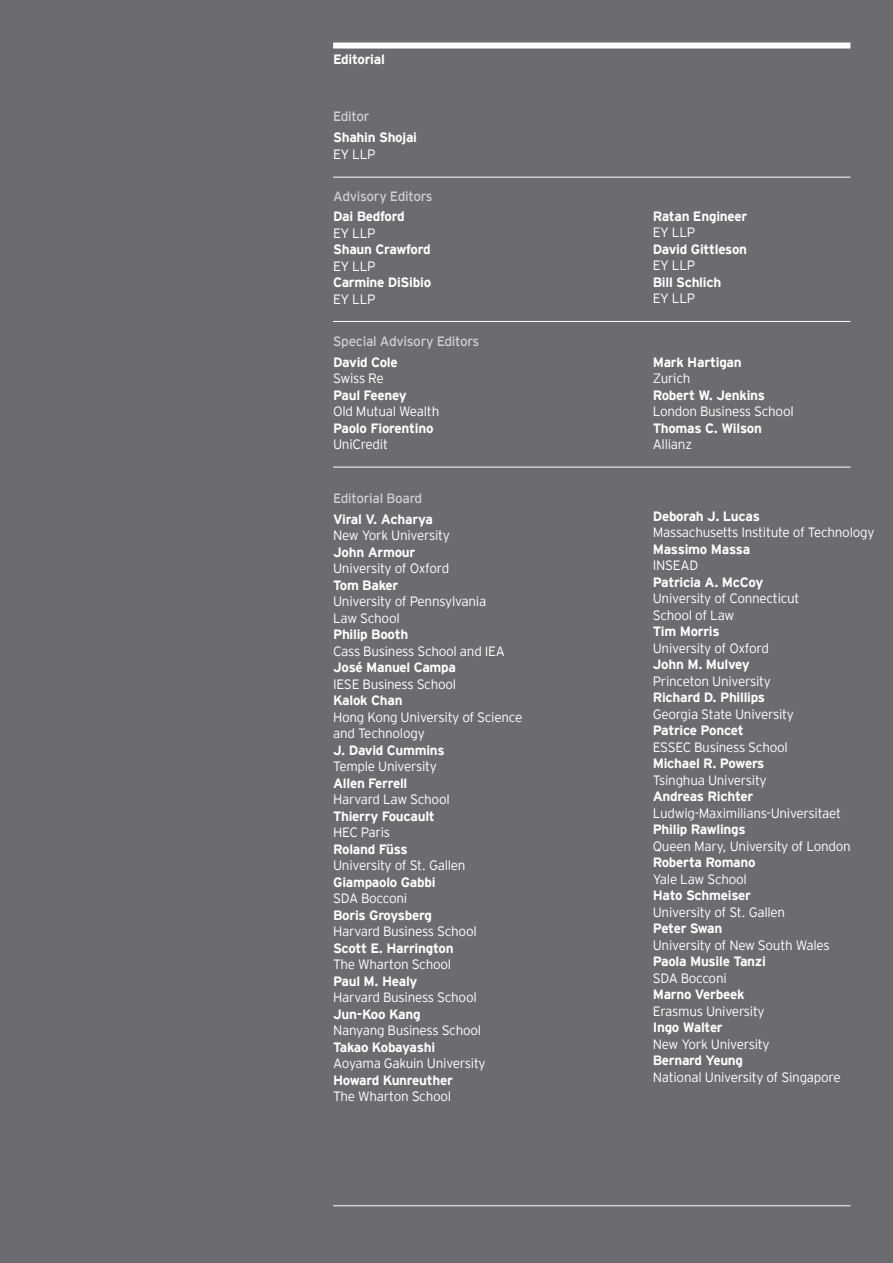
<style>
.page{position:relative;width:893px;height:1263px;background:#6c6b6f}
.page>*{position:absolute;margin:0;border:0;box-sizing:border-box;transform-origin:0 0}
.t1{font:300 13.5px/16.5px "EY Interstate";letter-spacing:-.02em;color:#fff}
.t2{font:700 13.5px "EY Interstate";letter-spacing:-.02em;color:#fff}
.t3{font:13.5px "EY Interstate";letter-spacing:-.02em;color:#d0d0d3}
.t4{font:700 13.5px "EY Interstate";letter-spacing:-.04em;color:#fff}
</style>
<div class="page">
<hr style="left:333px;top:1205px;width:517px;height:1px;background:#fff">
<div style="left:333px;top:43px;width:517px;height:6px;background:#fff"></div>
<hr style="left:333px;top:321px;width:517px;height:1px;background:#fff">
<hr style="left:333px;top:467px;width:517px;height:1px;background:#fff">
<hr style="left:333px;top:177px;width:517px;height:1px;background:#fff">
<p class="t2" style="left:333px;top:49px;width:53px">Editorial</p>
<p class="t3" style="left:333px;top:107px;width:38px">Editor</p>
<p class="t2" style="left:333px;top:128px;width:85px">Shahin Shojai</p>
<p class="t1" style="left:333px;top:145px;width:44px">EY LLP</p>
<p class="t3" style="left:333px;top:186px;width:101px">Advisory Editors</p>
<p class="t2" style="left:333px;top:207px;width:73px">Dai Bedford</p>
<p class="t1" style="left:333px;top:224px;width:44px">EY LLP</p>
<p class="t2" style="left:333px;top:240px;width:99px">Shaun Crawford</p>
<p class="t1" style="left:333px;top:257px;width:44px">EY LLP</p>
<p class="t2" style="left:333px;top:273px;width:100px">Carmine DiSibio</p>
<p class="t1" style="left:333px;top:290px;width:44px">EY LLP</p>
<p class="t3" style="left:333px;top:331px;width:148px">Special Advisory Editors</p>
<p class="t2" style="left:333px;top:352px;width:66px">David Cole</p>
<p class="t1" style="left:333px;top:369px;width:52px">Swiss Re</p>
<p class="t2" style="left:333px;top:385px;width:75px">Paul Feeney</p>
<p class="t1" style="left:333px;top:402px;width:108px">Old Mutual Wealth</p>
<p class="t2" style="left:333px;top:418px;width:102px">Paolo Fiorentino</p>
<p class="t1" style="left:333px;top:435px;width:56px">UniCredit</p>
<p class="t3" style="left:333px;top:489px;width:91px">Editorial Board</p>
<p class="t2" style="left:333px;top:509px;width:101px">Viral V. Acharya</p>
<p class="t1" style="left:333px;top:526px;width:118px">New York University</p>
<p class="t2" style="left:333px;top:542px;width:84px">John Armour</p>
<p class="t1" style="left:333px;top:559px;width:118px">University of Oxford</p>
<p class="t2" style="left:333px;top:575px;width:67px">Tom Baker</p>
<p class="t1" style="left:333px;top:592px;width:155px">University of Pennsylvania<br>Law School</p>
<p class="t2" style="left:333px;top:625px;width:77px">Philip Booth</p>
<p class="t1" style="left:333px;top:642px;width:173px">Cass Business School and IEA</p>
<p class="t2" style="left:333px;top:658px;width:124px">José Manuel Campa</p>
<p class="t1" style="left:333px;top:675px;width:125px">IESE Business School</p>
<p class="t2" style="left:333px;top:691px;width:71px">Kalok Chan</p>
<p class="t1" style="left:333px;top:708px;width:191px">Hong Kong University of Science and Technology</p>
<p class="t2" style="left:333px;top:740px;width:113px">J. David Cummins</p>
<p class="t1" style="left:333px;top:757px;width:105px">Temple University</p>
<p class="t2" style="left:333px;top:773px;width:76px">Allen Ferrell</p>
<p class="t1" style="left:333px;top:790px;width:118px">Harvard Law School</p>
<p class="t2" style="left:333px;top:806px;width:103px">Thierry Foucault</p>
<p class="t1" style="left:333px;top:823px;width:59px">HEC Paris</p>
<p class="t2" style="left:333px;top:839px;width:76px">Roland Füss</p>
<p class="t1" style="left:333px;top:856px;width:134px">University of St. Gallen</p>
<p class="t2" style="left:333px;top:872px;width:104px">Giampaolo Gabbi</p>
<p class="t1" style="left:333px;top:889px;width:76px">SDA Bocconi</p>
<p class="t2" style="left:333px;top:905px;width:101px">Boris Groysberg</p>
<p class="t1" style="left:333px;top:922px;width:145px">Harvard Business School</p>
<p class="t2" style="left:333px;top:938px;width:122px">Scott E. Harrington</p>
<p class="t1" style="left:333px;top:955px;width:120px">The Wharton School</p>
<p class="t2" style="left:333px;top:971px;width:86px">Paul M. Healy</p>
<p class="t1" style="left:333px;top:988px;width:145px">Harvard Business School</p>
<p class="t2" style="left:333px;top:1004px;width:89px">Jun-Koo Kang</p>
<p class="t1" style="left:333px;top:1021px;width:150px">Nanyang Business School</p>
<p class="t2" style="left:333px;top:1037px;width:104px">Takao Kobayashi</p>
<p class="t1" style="left:333px;top:1054px;width:154px">Aoyama Gakuin University</p>
<p class="t2" style="left:333px;top:1070px;width:121px">Howard Kunreuther</p>
<p class="t1" style="left:333px;top:1087px;width:120px">The Wharton School</p>
<p class="t2" style="left:653px;top:206px;width:96px">Ratan Engineer</p>
<p class="t1" style="left:653px;top:224px;width:44px">EY LLP</p>
<p class="t2" style="left:653px;top:239px;width:96px">David Gittleson</p>
<p class="t1" style="left:653px;top:257px;width:44px">EY LLP</p>
<p class="t2" style="left:653px;top:272px;width:70px">Bill Schlich</p>
<p class="t1" style="left:653px;top:290px;width:44px">EY LLP</p>
<p class="t2" style="left:653px;top:352px;width:91px">Mark Hartigan</p>
<p class="t1" style="left:653px;top:369px;width:39px">Zurich</p>
<p class="t2" style="left:653px;top:385px;width:114px">Robert W. Jenkins</p>
<p class="t1" style="left:653px;top:402px;width:143px">London Business School</p>
<p class="t2" style="left:653px;top:418px;width:111px">Thomas C. Wilson</p>
<p class="t1" style="left:653px;top:435px;width:41px">Allianz</p>
<p class="t2" style="left:653px;top:506px;width:109px">Deborah J. Lucas</p>
<p class="t1" style="left:653px;top:524px;width:223px">Massachusetts Institute of Technology</p>
<p class="t2" style="left:653px;top:539px;width:99px">Massimo Massa</p>
<p class="t1" style="left:653px;top:557px;width:47px">INSEAD</p>
<p class="t2" style="left:653px;top:572px;width:112px">Patricia A. McCoy</p>
<p class="t1" style="left:653px;top:590px;width:148px">University of Connecticut<br>School of Law</p>
<p class="t2" style="left:653px;top:622px;width:68px">Tim Morris</p>
<p class="t1" style="left:653px;top:639px;width:118px">University of Oxford</p>
<p class="t2" style="left:653px;top:655px;width:99px">John M. Mulvey</p>
<p class="t1" style="left:653px;top:672px;width:120px">Princeton University</p>
<p class="t2" style="left:653px;top:688px;width:114px">Richard D. Phillips</p>
<p class="t1" style="left:653px;top:705px;width:143px">Georgia State University</p>
<p class="t2" style="left:653px;top:721px;width:92px">Patrice Poncet</p>
<p class="t1" style="left:653px;top:738px;width:137px">ESSEC Business School</p>
<p class="t2" style="left:653px;top:754px;width:113px">Michael R. Powers</p>
<p class="t1" style="left:653px;top:771px;width:115px">Tsinghua University</p>
<p class="t2" style="left:653px;top:787px;width:102px">Andreas Richter</p>
<p class="t1" style="left:653px;top:804px;width:190px">Ludwig-Maximilians-Universitaet</p>
<p class="t2" style="left:653px;top:820px;width:95px">Philip Rawlings</p>
<p class="t1" style="left:653px;top:837px;width:200px">Queen Mary, University of London</p>
<p class="t2" style="left:653px;top:853px;width:104px">Roberta Romano</p>
<p class="t1" style="left:653px;top:870px;width:96px">Yale Law School</p>
<p class="t2" style="left:653px;top:886px;width:100px">Hato Schmeiser</p>
<p class="t1" style="left:653px;top:903px;width:134px">University of St. Gallen</p>
<p class="t4" style="left:653px;top:919px;width:71px">Peter Swan</p>
<p class="t1" style="left:653px;top:936px;width:178px">University of New South Wales</p>
<p class="t2" style="left:653px;top:952px;width:115px">Paola Musile Tanzi</p>
<p class="t1" style="left:653px;top:969px;width:76px">SDA Bocconi</p>
<p class="t2" style="left:653px;top:985px;width:93px">Marno Verbeek</p>
<p class="t1" style="left:653px;top:1002px;width:114px">Erasmus University</p>
<p class="t2" style="left:653px;top:1018px;width:72px">Ingo Walter</p>
<p class="t1" style="left:653px;top:1035px;width:118px">New York University</p>
<p class="t2" style="left:653px;top:1051px;width:92px">Bernard Yeung</p>
<p class="t1" style="left:653px;top:1068px;width:190px">National University of Singapore</p>
</div>
